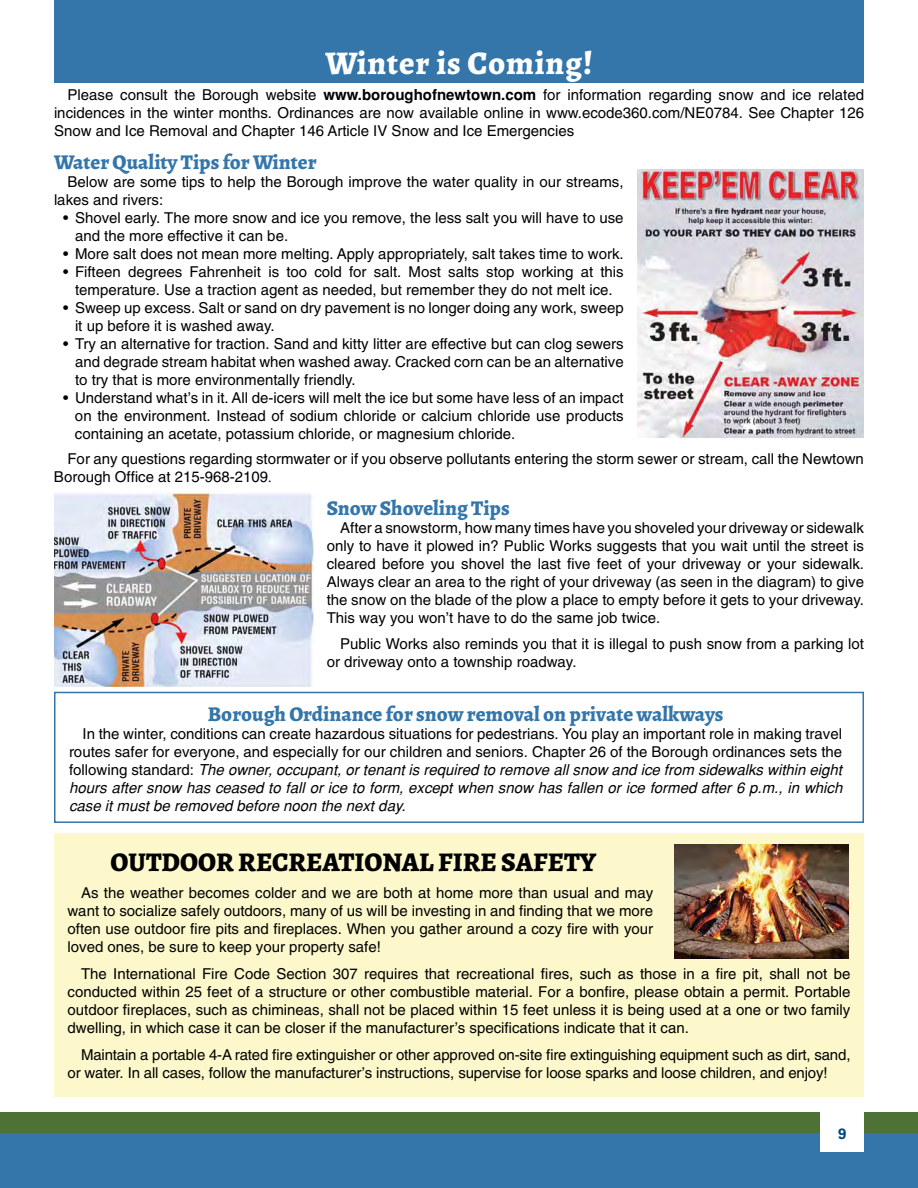
<style>
.page{position:relative;width:918px;height:1188px;background:#fff}
.page>*{position:absolute;margin:0;border:0;box-sizing:border-box;transform-origin:0 0}
.t1{font:800 33px "Alegreya";letter-spacing:.025em;color:#fff}
.t2{font:800 27px "Alegreya";color:#000}
.t3{font:800 21px "Alegreya";color:#3476aa}
.t4{font:15px/18px "Helvetica";color:#000;text-align:justify}
.t5{font:700 15px "Univers";color:#00467e}
.s1{font-weight:700}
.s2{font-family:"Minion Pro"}
.s3{font-style:italic}
</style>
<div class="page">
<div style="left:0;top:1133px;width:918px;height:55px;background:#3476aa"></div>
<div style="left:0;top:1113px;width:918px;height:20px;background:#4e7135"></div>
<div style="left:820px;top:1104px;width:44px;height:48px;background:#fff"></div>
<div style="left:54px;top:834px;width:810px;height:263px;background:#fcf8cb"></div>
<img style="left:674px;top:844px;width:175px;height:115px">
<div style="left:54px;top:0;width:810px;height:82px;background:#3476aa"></div>
<div style="left:54px;top:692px;width:810px;height:131px;border:2px solid #3476aa"></div>
<img style="left:54px;top:492px;width:259px;height:194px">
<img style="left:637px;top:170px;width:227px;height:267px">
<h1 class="t1" style="left:326px;top:39px;width:268px">Winter is Coming!</h1>
<p class="t4" style="left:54px;top:86px;width:812px;text-indent:14px">Please consult the Borough website <span class="s1">www.boroughofnewtown.com</span> for information regarding snow and ice related incidences in the winter months. Ordinances are now available online in www.ecode360.com/NE0784. See Chapter 126<br>Snow and Ice Removal and Chapter 146 Article IV Snow and Ice Emergencies</p>
<h3 class="t3" style="left:54px;top:147px;width:264px">Water Quality Tips for Winter</h3>
<p class="t4" style="left:54px;top:173px;width:571px;text-indent:14px">Below are some tips to help the Borough improve the water quality in our streams, lakes and rivers:</p>
<p class="t4" style="left:75px;top:209px;width:550px;text-indent:-12px">• Shovel early. The more snow and ice you remove, the less salt you will have to use and the more effective it can be.</p>
<p class="t4" style="left:63px;top:245px;width:562px">• More salt does not mean more melting. Apply appropriately, salt takes time to work.</p>
<p class="t4" style="left:63px;top:263px;width:562px;text-align:center">• Fifteen degrees Fahrenheit is too cold for salt. Most salts stop working at this temperature. Use a traction agent as needed, but remember they do not melt ice.</p>
<p class="t4" style="left:75px;top:299px;width:550px;text-indent:-12px">• Sweep up excess. Salt or sand on dry pavement is no longer doing any work, sweep it up before it is washed away.</p>
<p class="t4" style="left:75px;top:335px;width:550px;text-indent:-12px">• Try an alternative for traction. Sand and kitty litter are effective but can clog sewers and degrade stream habitat when washed away. Cracked corn can be an alternative to try that is more environmentally friendly.</p>
<p class="t4" style="left:75px;top:389px;width:550px;text-indent:-12px">• Understand what’s in it. All de-icers will melt the ice but some have less of an impact on the environment. Instead of sodium chloride or calcium chloride use products containing an acetate, potassium chloride, or magnesium chloride.</p>
<p class="t4" style="left:54px;top:450px;width:811px;text-indent:14px">For any questions regarding stormwater or if you observe pollutants entering the storm sewer or stream, call the Newtown<br>Borough Office at 215-968-2109<span class="s2">.</span></p>
<h3 class="t3" style="left:327px;top:493px;width:184px">Snow Shoveling Tips</h3>
<p class="t4" style="left:327px;top:519px;width:539px;text-indent:14px">After a snowstorm, how many times have you shoveled your driveway or sidewalk only to have it plowed in? Public Works suggests that you wait until the street is cleared before you shovel the last five feet of your driveway or your sidewalk.<br>Always clear an area to the right of your driveway (as seen in the diagram) to give the snow on the blade of the plow a place to empty before it gets to your driveway.<br>This way you won’t have to do the same job twice.</p>
<p class="t4" style="left:327px;top:634px;width:539px;text-indent:14px">Public Works also reminds you that it is illegal to push snow from a parking lot or driveway onto a township roadway.</p>
<h3 class="t3" style="left:208px;top:699px;width:517px">Borough Ordinance for snow removal on private walkways</h3>
<p class="t4" style="left:69px;top:725px;width:775px;text-indent:14px">In the winter, conditions can create hazardous situations for pedestrians. You play an important role in making travel routes safer for everyone, and especially for our children and seniors. Chapter 26 of the Borough ordinances sets the following standard: <span class="s3">The owner, occupant, or tenant is required to remove all snow and ice from sidewalks within eight hours after snow has ceased to fall or ice to form, except when snow has fallen or ice formed after 6 p.m., in which case it must be removed before noon the next day.</span></p>
<h2 class="t2" style="left:111px;top:842px;width:487px">OUTDOOR RECREATIONAL FIRE SAFETY</h2>
<p class="t4" style="left:68px;top:883px;width:587px;text-indent:14px">As the weather becomes colder and we are both at home more than usual and may want to socialize safely outdoors, many of us will be investing in and finding that we more often use outdoor fire pits and fireplaces. When you gather around a cozy fire with your loved ones, be sure to keep your property safe!</p>
<p class="t4" style="left:68px;top:964px;width:785px;text-indent:14px">The International Fire Code Section 307 requires that recreational fires, such as those in a fire pit, shall not be conducted within 25 feet of a structure or other combustible material. For a bonfire, please obtain a permit. Portable outdoor fireplaces, such as chimineas, shall not be placed within 15 feet unless it is being used at a one or two family dwelling, in which case it can be closer if the manufacturer’s specifications indicate that it can.</p>
<p class="t4" style="left:68px;top:1045px;width:785px;text-indent:14px">Maintain a portable 4-A rated fire extinguisher or other approved on-site fire extinguishing equipment such as dirt, sand, or water. In all cases, follow the manufacturer’s instructions, supervise for loose sparks and loose children, and enjoy!</p>
<p class="t5" style="left:838px;top:1125px;width:10px">9</p>
</div>
